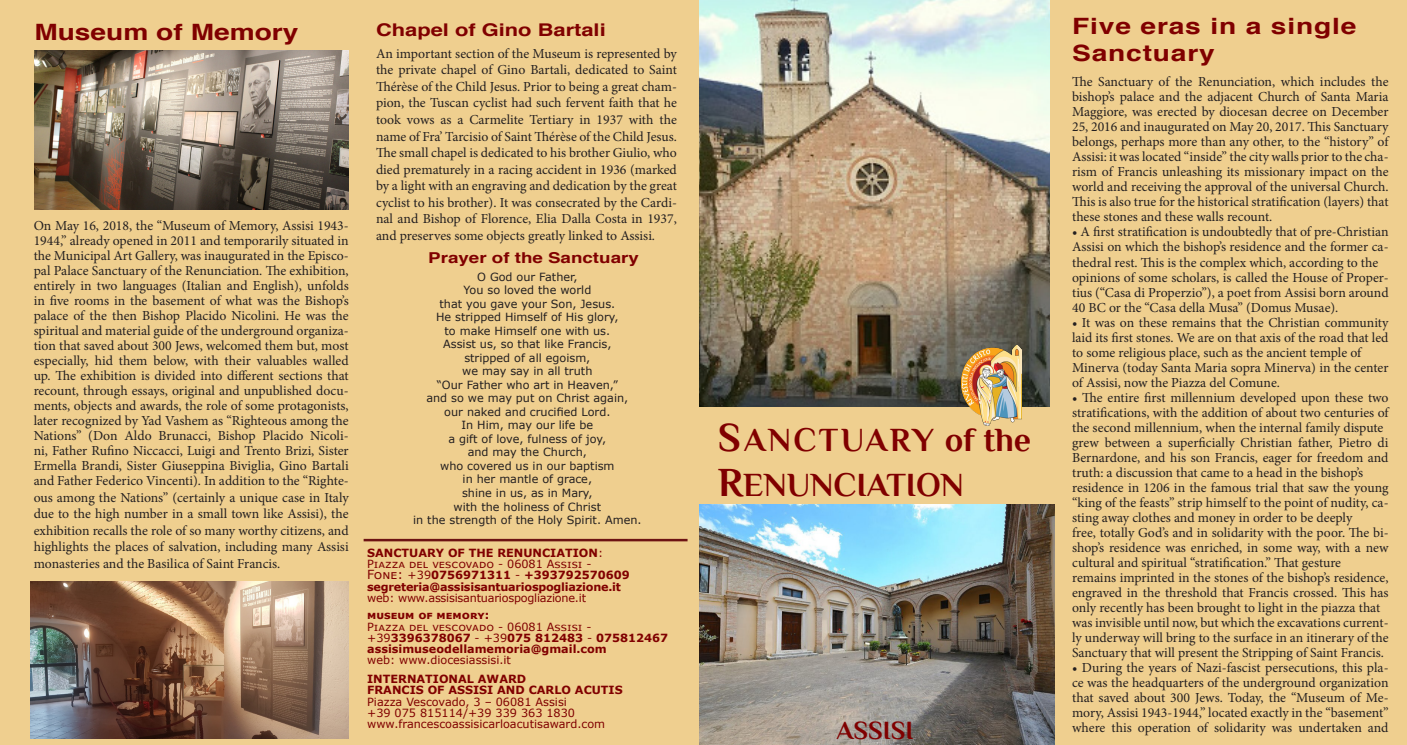
<style>
.page{position:relative;width:1407px;height:745px;background:#fff}
.page>*{position:absolute;margin:0;border:0;box-sizing:border-box;transform-origin:0 0}
.t1{font:700 33.75px/45px "Philosopher";color:#800000}
.t2{font:700 26.25px "Philosopher";color:#800000}
.t3{font:700 22.5px/27px "Helvetica";letter-spacing:.03em;color:#800000;scale:1.25 1}
.t4{font:700 22.5px "Helvetica";color:#800000;scale:1.25 1}
.t5{font:700 17.5px "Helvetica";color:#800000;scale:1.25 1}
.t6{font:700 15px "Helvetica";color:#800000;scale:1.25 1}
.t7{font:13.75px/15px "Minion Pro";color:#231f20;text-align:justify}
.t8{font:11.25px "Verdana";color:#231f20}
.t9{font:700 11.25px/11.2px "Verdana";color:#800000}
.t10{font:11.25px "Verdana";color:#800000}
.t11{font:700 11.25px "Verdana";letter-spacing:-.02em;color:#800000}
.t12{font:11.25px "Verdana";letter-spacing:-.02em;color:#800000}
.s1{font-weight:400}
.s2{font-weight:400;font-size:12.5px}
.s3{font-size:41.25px}
</style>
<div class="page">
<div style="left:0;top:0;width:1407px;height:744px;background:#efcf8f"></div>
<img style="left:700px;top:0;width:349px;height:406px">
<img style="left:31px;top:581px;width:318px;height:156px">
<img style="left:700px;top:504px;width:354px;height:240px">
<hr style="left:364px;top:538px;width:323px;height:3px;background:#6d1313">
<img style="left:34px;top:50px;width:315px;height:159px">
<img style="left:961px;top:345px;width:60px;height:80px">
<p class="t4" style="left:34px;top:17px;width:213px">Museum of Memory</p>
<p class="t7" style="left:34px;top:218px;width:317px">On May 16, 2018, the “Museum of Memory, Assisi 1943- 1944,” already opened in 2011 and temporarily situated in the Municipal Art Gallery, was inaugurated in the Episco&shy;pal Palace Sanctuary of the Renunciation. The exhibition, entirely in two languages (Italian and English), unfolds in five rooms in the basement of what was the Bishop’s palace of the then Bishop Placido Nicolini. He was the spiritual and material guide of the underground organiza&shy;tion that saved about 300 Jews, welcomed them but, most especially, hid them below, with their valuables walled up. The exhibition is divided into different sections that recount, through essays, original and unpublished docu&shy;ments, objects and awards, the role of some protagonists, later recognized by Yad Vashem as “Righteous among the Nations” (Don Aldo Brunacci, Bishop Placido Nicoli&shy;ni, Father Rufino Niccacci, Luigi and Trento Brizi, Sister Ermella Brandi, Sister Giuseppina Biviglia, Gino Bartali and Father Federico Vincenti). In addition to the “Righte-</p>
<p class="t7" style="left:34px;top:489px;width:317px;line-height:16.5px">ous among the Nations” (certainly a unique case in Italy due to the high number in a small town like Assisi), the exhibition recalls the role of so many worthy citizens, and highlights the places of salvation, including many Assisi monasteries and the Basilica of Saint Francis.</p>
<p class="t5" style="left:376px;top:19px;width:185px">Chapel of Gino Bartali</p>
<p class="t7" style="left:376px;top:45px;width:302px;line-height:16.5px">An important section of the Museum is represented by the private chapel of Gino Bartali, dedicated to Saint Thérèse of the Child Jesus. Prior to being a great cham&shy;pion, the Tuscan cyclist had such fervent faith that he took vows as a Carmelite Tertiary in 1937 with the name of Fra’ Tarcisio of Saint Thérèse of the Child Jesus.<br>The small chapel is dedicated to his brother Giulio, who died prematurely in a racing accident in 1936 (marked by a light with an engraving and dedication by the great cyclist to his brother). It was consecrated by the Cardi&shy;nal and Bishop of Florence, Elia Dalla Costa in 1937, and preserves some objects greatly linked to Assisi.</p>
<p class="t6" style="left:428px;top:248px;width:170px">Prayer of the Sanctuary</p>
<p class="t8" style="left:477px;top:269px;width:102px">O God our Father,</p>
<p class="t8" style="left:463px;top:282px;width:129px">You so loved the world</p>
<p class="t8" style="left:439px;top:296px;width:177px">that you gave your Son, Jesus.</p>
<p class="t8" style="left:436px;top:309px;width:184px">He stripped Himself of His glory,</p>
<p class="t8" style="left:444px;top:323px;width:167px">to make Himself one with us.</p>
<p class="t8" style="left:443px;top:336px;width:170px">Assist us, so that like Francis,</p>
<p class="t8" style="left:464px;top:350px;width:128px">stripped of all egoism,</p>
<p class="t8" style="left:462px;top:363px;width:132px">we may say in all truth</p>
<p class="t8" style="left:437px;top:377px;width:183px">“Our Father who art in Heaven,”</p>
<p class="t8" style="left:426px;top:390px;width:203px">and so we may put on Christ again,</p>
<p class="t8" style="left:444px;top:404px;width:168px">our naked and crucified Lord.</p>
<p class="t8" style="left:461px;top:417px;width:133px">In Him, may our life be</p>
<p class="t8" style="left:448px;top:431px;width:159px">a gift of love, fulness of joy,</p>
<p class="t8" style="left:468px;top:444px;width:121px">and may the Church,</p>
<p class="t8" style="left:440px;top:458px;width:176px">who covered us in our baptism</p>
<p class="t8" style="left:462px;top:471px;width:131px">in her mantle of grace,</p>
<p class="t8" style="left:462px;top:485px;width:132px">shine in us, as in Mary,</p>
<p class="t8" style="left:453px;top:498px;width:149px">with the holiness of Christ</p>
<p class="t8" style="left:413px;top:512px;width:230px">in the strength of the Holy Spirit. Amen.</p>
<p class="t9" style="left:367px;top:546px;width:237px">SANCTUARY OF THE RENUNCIATION<span class="s1">:</span></p>
<p class="t10" style="left:367px;top:555px;width:226px">Piazza del vescovado - 06081 Assisi -</p>
<p class="t9" style="left:367px;top:569px;width:264px"><span class="s2">Fone:</span> <span class="s1">+39</span>0756971311 <span class="s1">-</span> +393792570609</p>
<p class="t11" style="left:367px;top:578px;width:255px">segreteria@assisisantuariospogliazione.it</p>
<p class="t12" style="left:367px;top:589px;width:220px">web: www.assisisantuariospogliazione.it</p>
<p class="t9" style="left:367px;top:609px;width:123px">museum of memory:</p>
<p class="t9" style="left:367px;top:620px;width:302px"><span class="s1">Piazza del vescovado - 06081 Assisi - +39</span>3396378067 <span class="s1">- +39</span>075 812483 <span class="s1">-</span> 075812467 assisimuseodellamemoria@gmail.com</p>
<p class="t10" style="left:367px;top:652px;width:145px">web: www.diocesiassisi.it</p>
<p class="t9" style="left:367px;top:672px;width:161px">INTERNATIONAL AWARD</p>
<p class="t9" style="left:367px;top:684px;width:257px">FRANCIS OF ASSISI AND CARLO ACUTIS</p>
<p class="t10" style="left:367px;top:693px;width:201px">Piazza Vescovado, 3 – 06081 Assisi</p>
<p class="t10" style="left:367px;top:704px;width:209px">+39 075 815114/+39 339 363 1830</p>
<p class="t10" style="left:367px;top:715px;width:239px">www.francescoassisicarloacutisaward.com</p>
<p class="t1" style="left:718px;top:417px;width:315px"><span class="s3">S</span>ANCTUARY of the<br><span class="s3">R</span>ENUNCIATION</p>
<p class="t2" style="left:836px;top:716px;width:79px">ASSISI</p>
<p class="t3" style="left:1072px;top:12px;width:229px">Five eras in a single<br>Sanctuary</p>
<p class="t7" style="left:1072px;top:74px;width:318px">The Sanctuary of the Renunciation, which includes the bishop’s palace and the adjacent Church of Santa Maria Maggiore, was erected by diocesan decree on December 25, 2016 and inaugurated on May 20, 2017. This Sanctuary belongs, perhaps more than any other, to the “history” of Assisi: it was located “inside” the city walls prior to the cha&shy;rism of Francis unleashing its missionary impact on the world and receiving the approval of the universal Church.<br>This is also true for the historical stratification (layers) that these stones and these walls recount.</p>
<p class="t7" style="left:1072px;top:224px;width:318px">• A first stratification is undoubtedly that of pre-Christian Assisi on which the bishop’s residence and the former ca&shy;thedral rest. This is the complex which, according to the</p>
<p class="t7" style="left:1072px;top:269px;width:318px">opinions of some scholars, is called the House of Proper&shy;tius (“Casa di Properzio”), a poet from Assisi born around 40 BC or the “Casa della Musa” (Domus Musae).</p>
<p class="t7" style="left:1072px;top:314px;width:318px">• It was on these remains that the Christian community laid its first stones. We are on that axis of the road that led to some religious place, such as the ancient temple of</p>
<p class="t7" style="left:1072px;top:359px;width:318px">Minerva (today Santa Maria sopra Minerva) in the center of Assisi, now the Piazza del Comune.</p>
<p class="t7" style="left:1072px;top:389px;width:318px">• The entire first millennium developed upon these two stratifications, with the addition of about two centuries of the second millennium, when the internal family dispute</p>
<p class="t7" style="left:1072px;top:434px;width:318px">grew between a superficially Christian father, Pietro di Bernardone, and his son Francis, eager for freedom and truth: a discussion that came to a head in the bishop’s</p>
<p class="t7" style="left:1072px;top:479px;width:318px">residence in 1206 in the famous trial that saw the young “king of the feasts” strip himself to the point of nudity, ca&shy;sting away clothes and money in order to be deeply</p>
<p class="t7" style="left:1072px;top:524px;width:318px">free, totally God’s and in solidarity with the poor. The bi&shy;shop’s residence was enriched, in some way, with a new cultural and spiritual “stratification.” That gesture</p>
<p class="t7" style="left:1072px;top:569px;width:318px">remains imprinted in the stones of the bishop’s residence, engraved in the threshold that Francis crossed. This has only recently has been brought to light in the piazza that</p>
<p class="t7" style="left:1072px;top:614px;width:318px">was invisible until now, but which the excavations current&shy;ly underway will bring to the surface in an itinerary of the Sanctuary that will present the Stripping of Saint Francis.</p>
<p class="t7" style="left:1072px;top:659px;width:318px">• During the years of Nazi-fascist persecutions, this pla&shy;ce was the headquarters of the underground organization that saved about 300 Jews. Today, the “Museum of Me&shy;mory, Assisi 1943-1944,” located exactly in the “basement” where this operation of solidarity was undertaken and</p>
</div>
